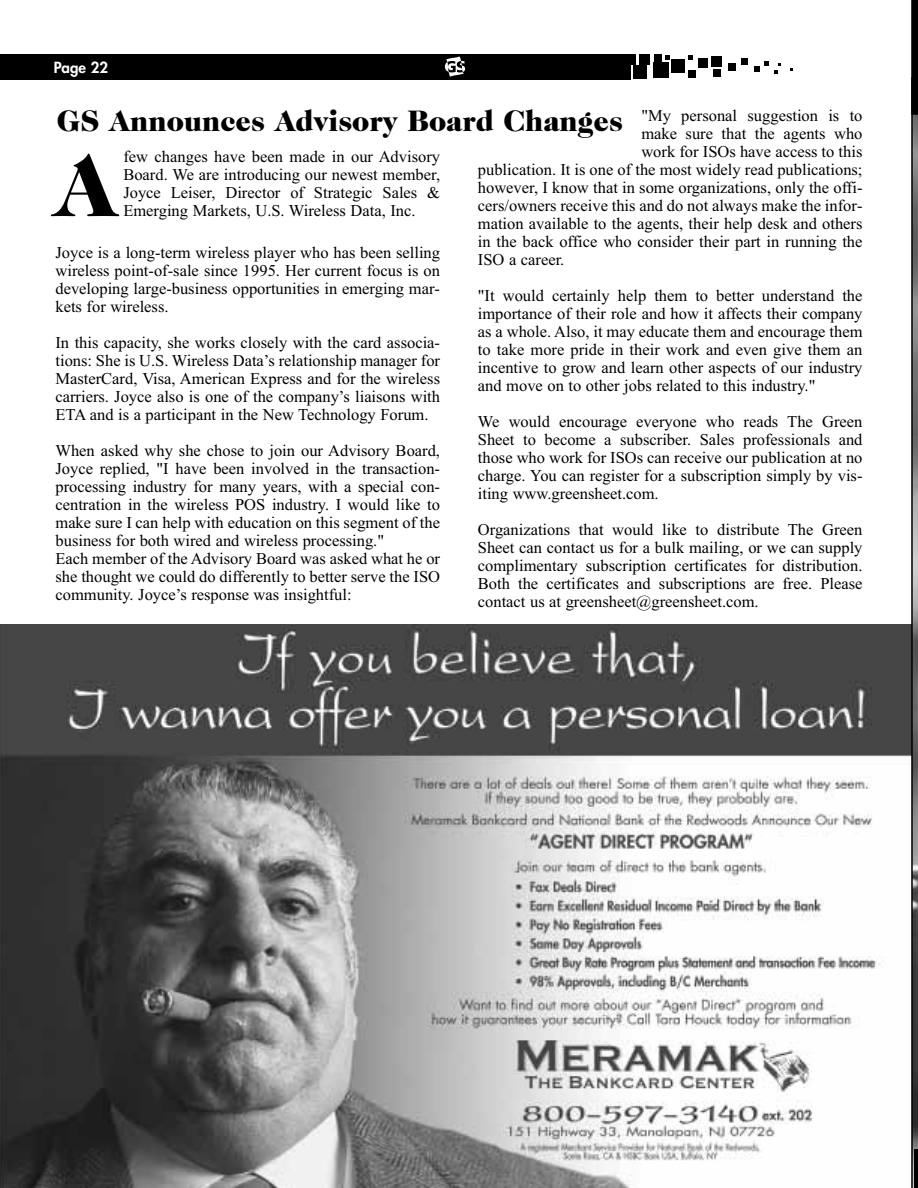
<style>
.page{position:relative;width:918px;height:1188px;background:#fff}
.page>*{position:absolute;margin:0;border:0;box-sizing:border-box;transform-origin:0 0}
.t1{font:900 89.55px "Caslon Two Twenty Four";color:#000}
.t2{font:900 30px "Caslon Two Twenty Four";color:#000}
.t3{font:16.5px/18px "Times";color:#000;text-align:justify}
.t4{font:800 15px "Futura";color:#fff}
</style>
<div class="page">
<div style="left:0;top:54px;width:631px;height:26px;background:#000"></div>
<svg style="left:445px;top:57px;width:20px;height:20px"></svg>
<div style="left:653px;top:62px;width:15px;height:15px;background:#000"></div>
<div style="left:639px;top:54px;width:11px;height:11px;background:#000"></div>
<div style="left:711px;top:56px;width:11px;height:11px;background:#000"></div>
<div style="left:672px;top:59px;width:13px;height:14px;background:#000"></div>
<div style="left:688px;top:71px;width:8px;height:7px;background:#000"></div>
<div style="left:633px;top:65px;width:14px;height:14px;background:#000"></div>
<div style="left:698px;top:59px;width:9px;height:9px;background:#000"></div>
<div style="left:713px;top:69px;width:7px;height:8px;background:#000"></div>
<div style="left:742px;top:58px;width:6px;height:7px;background:#000"></div>
<div style="left:728px;top:63px;width:8px;height:8px;background:#000"></div>
<div style="left:625px;top:54px;width:11px;height:11px;background:#000"></div>
<div style="left:655px;top:54px;width:7px;height:7px;background:#000"></div>
<svg style="left:688px;top:55px;width:5px;height:5px"></svg>
<svg style="left:754px;top:61px;width:27px;height:13px"></svg>
<svg style="left:665px;top:56px;width:5px;height:4px"></svg>
<img style="left:0;top:624px;width:911px;height:564px">
<svg style="left:911px;top:0;width:7px;height:1188px;background:#535353"></svg>
<hr style="left:914px;top:1149px;width:4px;height:39px;background:#000">
<p class="t4" style="left:54px;top:60px;width:56px">Page 22</p>
<h2 class="t2" style="left:57px;top:109px;width:568px">GS Announces Advisory Board Changes</h2>
<p class="t3" style="left:641px;top:108px;width:223px">"My personal suggestion is to</p>
<p class="t3" style="left:641px;top:126px;width:223px">make sure that the agents who</p>
<p class="t3" style="left:641px;top:144px;width:223px">work for ISOs have access to this</p>
<p class="t3" style="left:478px;top:162px;width:386px">publication. It is one of the most widely read publications;</p>
<p class="t3" style="left:478px;top:180px;width:386px">however, I know that in some organizations, only the offi-</p>
<p class="t3" style="left:478px;top:198px;width:386px">cers/owners receive this and do not always make the infor-</p>
<p class="t3" style="left:478px;top:216px;width:386px">mation available to the agents, their help desk and others</p>
<p class="t3" style="left:478px;top:234px;width:386px">in the back office who consider their part in running the</p>
<p class="t3" style="left:478px;top:252px;width:88px">ISO a career.</p>
<p class="t3" style="left:478px;top:288px;width:386px">"It would certainly help them to better understand the importance of their role and how it affects their company as a whole. Also, it may educate them and encourage them to take more pride in their work and even give them an incentive to grow and learn other aspects of our industry and move on to other jobs related to this industry."</p>
<p class="t3" style="left:478px;top:414px;width:386px">We would encourage everyone who reads The Green Sheet to become a subscriber. Sales professionals and those who work for ISOs can receive our publication at no charge. You can register for a subscription simply by vis&shy;iting www.greensheet.com.</p>
<p class="t3" style="left:478px;top:522px;width:386px">Organizations that would like to distribute The Green Sheet can contact us for a bulk mailing, or we can supply complimentary subscription certificates for distribution.<br>Both the certificates and subscriptions are free. Please contact us at greensheet@greensheet.com.</p>
<h1 class="t1" style="left:56px;top:151px;width:63px">A</h1>
<p class="t3" style="left:123px;top:149px;width:318px">few changes have been made in our Advisory Board. We are introducing our newest member, Joyce Leiser, Director of Strategic Sales &amp; Emerging Markets, U.S. Wireless Data, Inc.</p>
<p class="t3" style="left:56px;top:246px;width:386px">Joyce is a long-term wireless player who has been selling wireless point-of-sale since 1995. Her current focus is on developing large-business opportunities in emerging mar&shy;kets for wireless.</p>
<p class="t3" style="left:56px;top:336px;width:386px">In this capacity, she works closely with the card associa&shy;tions: She is U.S. Wireless Data’s relationship manager for MasterCard, Visa, American Express and for the wireless carriers. Joyce also is one of the company’s liaisons with ETA and is a participant in the New Technology Forum.</p>
<p class="t3" style="left:56px;top:444px;width:386px;text-align:left">When asked why she chose to join our Advisory Board, Joyce replied, "I have been involved in the transaction&shy;processing industry for many years, with a special con&shy;centration in the wireless POS industry. I would like to make sure I can help with education on this segment of the business for both wired and wireless processing."<br>Each member of the Advisory Board was asked what he or she thought we could do differently to better serve the ISO community. Joyce’s response was insightful:</p>
</div>
